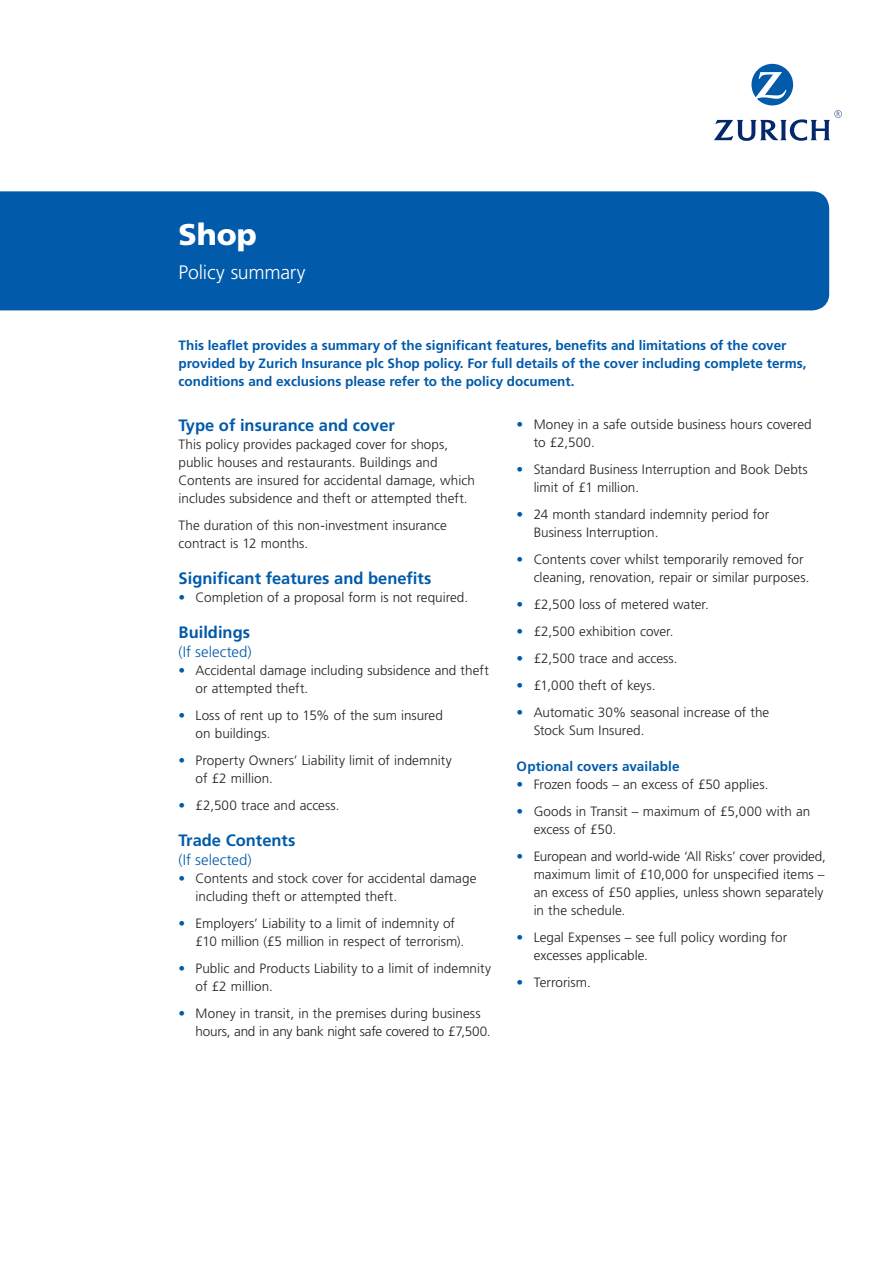
<style>
.page{position:relative;width:893px;height:1263px;background:#fff}
.page>*{position:absolute;margin:0;border:0;box-sizing:border-box;transform-origin:0 0}
.t1{font:900 30px "Frutiger LT Std";color:#fff}
.t2{font:300 19.5px "Frutiger LT Std";letter-spacing:-.015em;color:#fff}
.t3{font:700 16.5px "Frutiger LT Std";color:#015aaa}
.t4{font:300 15px "Frutiger LT Std";letter-spacing:.005em;color:#015aaa}
.t5{font:300 13.5px/18px "Frutiger LT Std";color:#231f20}
.t6{font:700 13.5px/18px "Frutiger LT Std";color:#015aaa}
.s1{color:#015aaa}
</style>
<div class="page">
<div style="left:0;top:191px;width:829px;height:119px;background:#015aaa"></div>
<svg style="left:714px;top:64px;width:128px;height:77px"></svg>
<h1 class="t1" style="left:179px;top:216px;width:80px">Shop</h1>
<h2 class="t2" style="left:179px;top:261px;width:128px">Policy summary</h2>
<p class="t6" style="left:179px;top:337px;width:629px">This leaflet provides a summary of the significant features, benefits and limitations of the cover provided by Zurich Insurance plc Shop policy. For full details of the cover including complete terms, conditions and exclusions please refer to the policy document.</p>
<p class="t3" style="left:179px;top:416px;width:218px">Type of insurance and cover</p>
<p class="t5" style="left:179px;top:436px;width:298px">This policy provides packaged cover for shops, public houses and restaurants. Buildings and Contents are insured for accidental damage, which includes subsidence and theft or attempted theft.</p>
<p class="t5" style="left:179px;top:517px;width:270px">The duration of this non-investment insurance contract is 12 months.</p>
<p class="t3" style="left:179px;top:569px;width:254px">Significant features and benefits</p>
<p class="t5" style="left:179px;top:589px;width:291px"><span class="s1">•</span> Completion of a proposal form is not required.</p>
<p class="t3" style="left:179px;top:623px;width:73px">Buildings</p>
<p class="t4" style="left:179px;top:643px;width:75px">(If selected)</p>
<p class="t5" style="left:196px;top:661px;width:295px;text-indent:-17px"><span class="s1">•</span> Accidental damage including subsidence and theft or attempted theft.</p>
<p class="t5" style="left:196px;top:706px;width:249px;text-indent:-17px"><span class="s1">•</span> Loss of rent up to 15% of the sum insured on buildings.</p>
<p class="t5" style="left:196px;top:751px;width:258px;text-indent:-17px"><span class="s1">•</span> Property Owners’ Liability limit of indemnity of £2 million.</p>
<p class="t5" style="left:179px;top:796px;width:163px"><span class="s1">•</span> £2,500 trace and access.</p>
<p class="t3" style="left:179px;top:831px;width:118px">Trade Contents</p>
<p class="t4" style="left:179px;top:851px;width:75px">(If selected)</p>
<p class="t5" style="left:196px;top:869px;width:282px;text-indent:-17px"><span class="s1">•</span> Contents and stock cover for accidental damage including theft or attempted theft.</p>
<p class="t5" style="left:196px;top:914px;width:270px;text-indent:-17px"><span class="s1">•</span> Employers’ Liability to a limit of indemnity of £10 million (£5 million in respect of terrorism).</p>
<p class="t5" style="left:196px;top:959px;width:297px;text-indent:-17px"><span class="s1">•</span> Public and Products Liability to a limit of indemnity of £2 million.</p>
<p class="t5" style="left:196px;top:1004px;width:296px;text-indent:-17px"><span class="s1">•</span> Money in transit, in the premises during business hours, and in any bank night safe covered to £7,500.</p>
<p class="t5" style="left:534px;top:415px;width:280px;text-indent:-17px"><span class="s1">•</span> Money in a safe outside business hours covered to £2,500.</p>
<p class="t5" style="left:534px;top:460px;width:276px;text-indent:-17px"><span class="s1">•</span> Standard Business Interruption and Book Debts limit of £1 million.</p>
<p class="t5" style="left:534px;top:505px;width:237px;text-indent:-17px"><span class="s1">•</span> 24 month standard indemnity period for<br>Business Interruption.</p>
<p class="t5" style="left:534px;top:550px;width:277px;text-indent:-17px"><span class="s1">•</span> Contents cover whilst temporarily removed for cleaning, renovation, repair or similar purposes.</p>
<p class="t5" style="left:517px;top:595px;width:194px"><span class="s1">•</span> £2,500 loss of metered water.</p>
<p class="t5" style="left:517px;top:622px;width:159px"><span class="s1">•</span> £2,500 exhibition cover.</p>
<p class="t5" style="left:517px;top:649px;width:163px"><span class="s1">•</span> £2,500 trace and access.</p>
<p class="t5" style="left:517px;top:676px;width:140px"><span class="s1">•</span> £1,000 theft of keys.</p>
<p class="t5" style="left:534px;top:703px;width:237px;text-indent:-17px"><span class="s1">•</span> Automatic 30% seasonal increase of the<br>Stock Sum Insured.</p>
<p class="t6" style="left:517px;top:757px;width:165px">Optional covers available</p>
<p class="t5" style="left:517px;top:775px;width:253px"><span class="s1">•</span> Frozen foods – an excess of £50 applies.</p>
<p class="t5" style="left:534px;top:802px;width:278px;text-indent:-17px"><span class="s1">•</span> Goods in Transit – maximum of £5,000 with an excess of £50.</p>
<p class="t5" style="left:534px;top:847px;width:294px;text-indent:-17px"><span class="s1">•</span> European and world-wide ‘All Risks’ cover provided, maximum limit of £10,000 for unspecified items – an excess of £50 applies, unless shown separately in the schedule.</p>
<p class="t5" style="left:534px;top:928px;width:255px;text-indent:-17px"><span class="s1">•</span> Legal Expenses – see full policy wording for excesses applicable.</p>
<p class="t5" style="left:517px;top:973px;width:76px"><span class="s1">•</span> Terrorism.</p>
</div>
